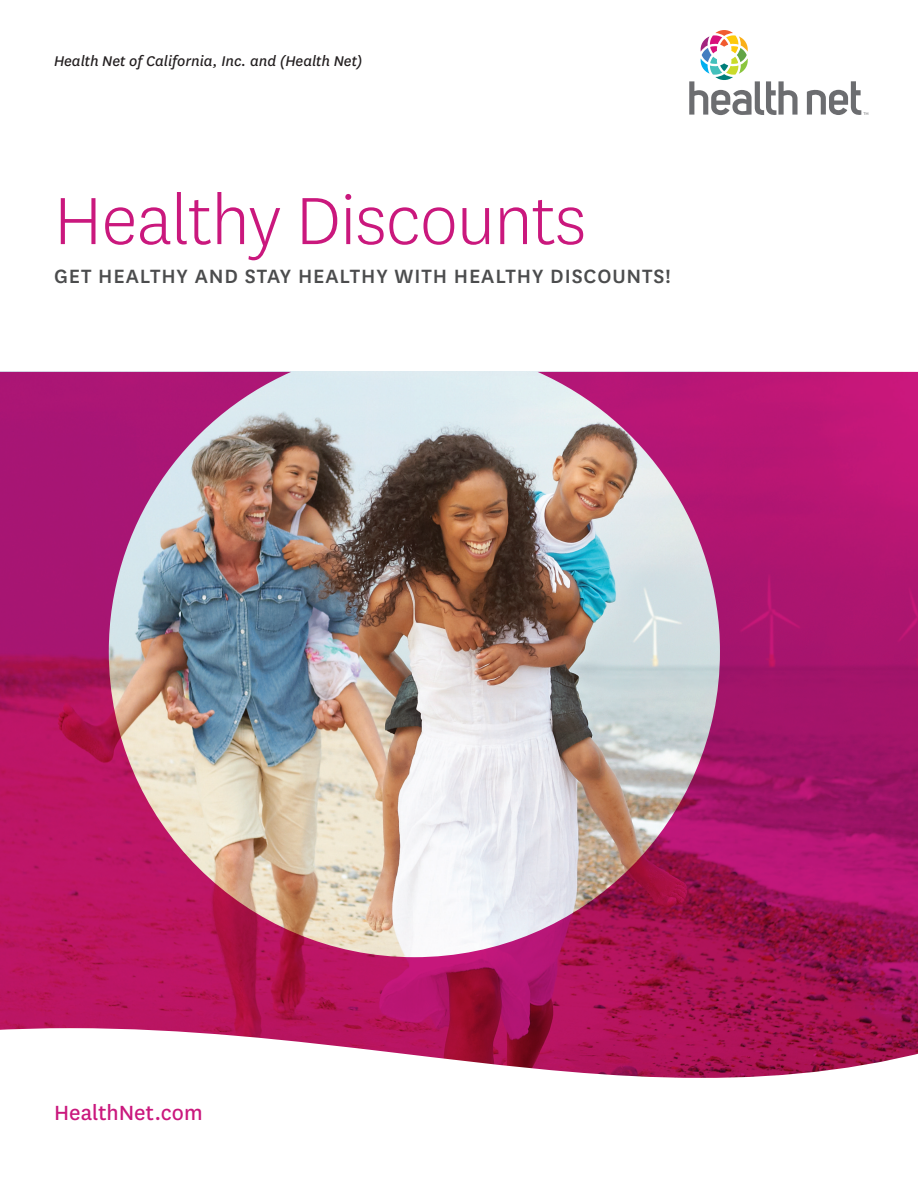
<style>
.page{position:relative;width:918px;height:1188px;background:#fff}
.page>*{position:absolute;margin:0;border:0;box-sizing:border-box;transform-origin:0 0}
.t1{font:300 78px "Centene Sans";letter-spacing:-.01em;color:#ca187d}
.t2{font:24px "Centene Sans";color:#ca187d}
.t3{font:500 22.5px "Centene Sans";letter-spacing:.04em;color:#4b4c4d}
.t4{font:italic 16.5px "Centene Sans";color:#231f20}
</style>
<div class="page">
<svg style="left:689px;top:30px;width:109px;height:85px"></svg>
<svg style="left:807px;top:81px;width:61px;height:34px"></svg>
<img style="left:0;top:372px;width:918px;height:656px">
<svg style="left:0;top:1028px;width:918px;height:50px"></svg>
<p class="t4" style="left:54px;top:51px;width:310px">Health Net of California, Inc. and (Health Net)</p>
<h1 class="t1" style="left:54px;top:172px;width:534px">Healthy Discounts</h1>
<h2 class="t3" style="left:54px;top:261px;width:618px">GET HEALTHY AND STAY HEALTHY WITH HEALTHY DISCOUNTS!</h2>
<p class="t2" style="left:54px;top:1096px;width:150px">HealthNet.com</p>
</div>
